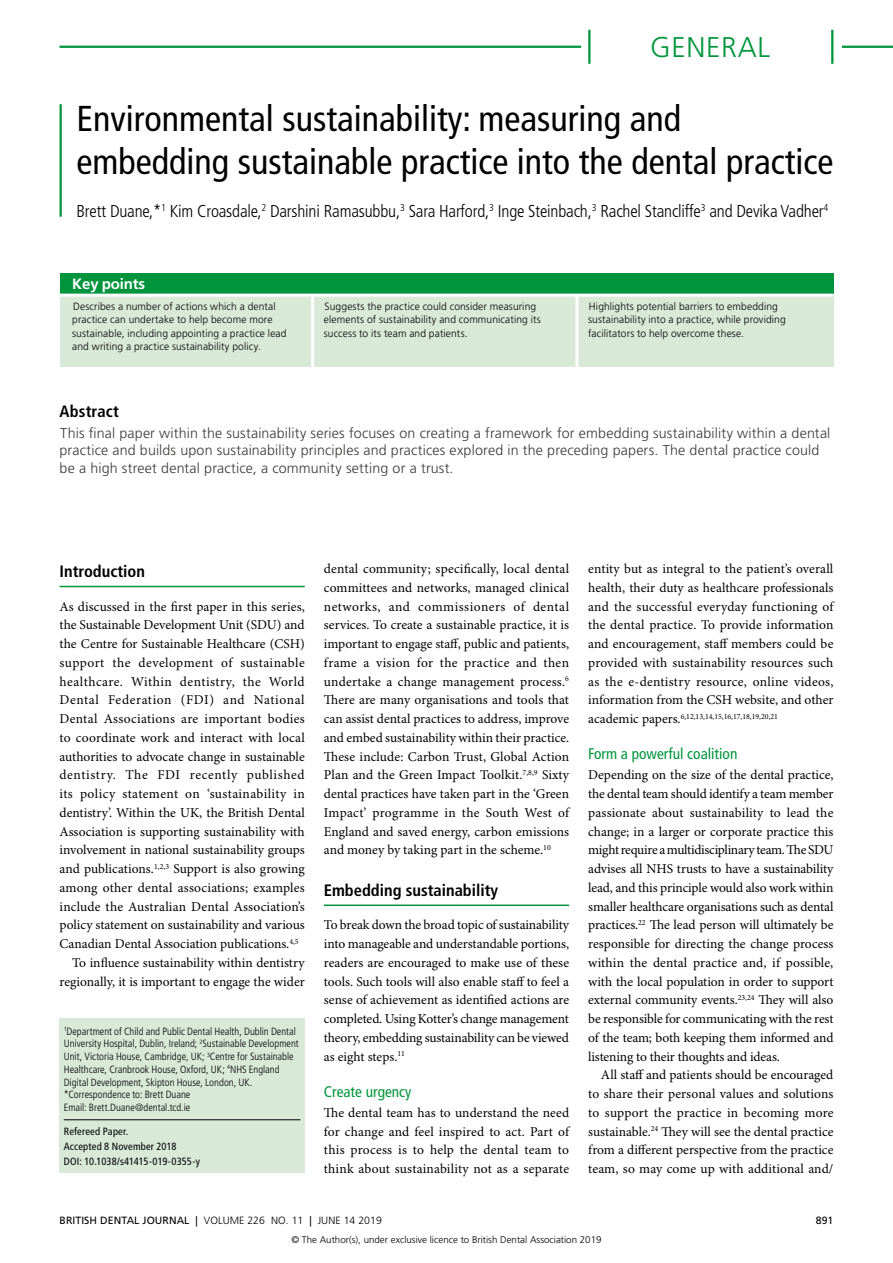
<style>
.page{position:relative;width:893px;height:1263px;background:#fff}
.page>*{position:absolute;margin:0;border:0;box-sizing:border-box;transform-origin:0 0}
.Title_3_57_News__MSS{font:condensed 36px/43.2px "Frutiger LT Std";color:#000}
.t1{font:300 28.5px "Frutiger LT Std";letter-spacing:.025em;color:#00953c}
.Author_MSS{font:300 condensed 17.25px "Frutiger LT Std";letter-spacing:-.01em;color:#000}
.SectionHeading_1_MSS{font:700 condensed 16.5px "Frutiger LT Std";color:#000}
.Abstract_Heading_MSS{font:700 condensed 16.5px "Frutiger LT Std";letter-spacing:.01em;color:#000}
.SectionHeading_2_MSS{font:condensed 15.3px "Frutiger LT Std";color:#00953c}
.SectionHeading_1_Key{font:700 15px "Frutiger LT Std";letter-spacing:-.01em;color:#fff}
.t2{font:300 14.25px/17.2px "Frutiger LT Std";letter-spacing:.01em;color:#3a3a39}
.Para_9pt_justified_1{font:13.5px/18.8px "Minion Pro";letter-spacing:-.005em;color:#000;text-align:justify}
.Para_9pt_justified{font:13.5px/18.8px "Minion Pro";color:#000;text-align:justify}
.t3{font:300 10.5px/13.5px "Frutiger LT Std";letter-spacing:.01em;color:#000}
.NoXML_Biography_MSS{font:300 condensed 10.5px/12.8px "Frutiger LT Std";color:#000}
.NoXML_Article_Note{font:condensed 10.5px "Frutiger LT Std";letter-spacing:.015em;color:#000}
.t4{font:10.5px "Frutiger LT Std";letter-spacing:.005em;color:#000}
.t5{font:300 9.75px "Frutiger LT Std";color:#000}
.Para_9pt_justified_1-2{font:7.8px "Minion Pro";color:#000}
.s1{font-size:13.5px}
.s2{font-weight:300}
</style>
<div class="page">
<div style="left:60px;top:273px;width:773px;height:94px;background:#d8e9d7"></div>
<hr style="left:60px;top:104px;width:2px;height:113px;background:#00953c">
<hr style="left:60px;top:586px;width:245px;height:1px;background:#00953c">
<hr style="left:324px;top:904px;width:245px;height:2px;background:#00953c">
<div style="left:60px;top:273px;width:773px;height:20px;background:#00953c"></div>
<hr style="left:60px;top:294px;width:773px;height:3px;background:#fff">
<div style="left:60px;top:1018px;width:245px;height:155px;background:#d8e9d7"></div>
<hr style="left:64px;top:1119px;width:236px;height:1px;background:#000">
<hr style="left:311px;top:295px;width:3px;height:83px;background:#fff">
<hr style="left:575px;top:295px;width:3px;height:83px;background:#fff">
<hr style="left:60px;top:46px;width:521px;height:2px;background:#00953c">
<hr style="left:842px;top:46px;width:51px;height:2px;background:#00953c">
<hr style="left:588px;top:30px;width:2px;height:34px;background:#00953c">
<hr style="left:831px;top:30px;width:2px;height:34px;background:#00953c">
<h2 class="t1" style="left:650px;top:31px;width:121px">GENERAL</h2>
<p class="Title_3_57_News__MSS" style="left:77px;top:97px;width:758px">Environmental sustainability: measuring and embedding sustainable practice into the dental practice</p>
<p class="Author_MSS" style="left:77px;top:201px;width:753px">Brett Duane,*<sup>1</sup> Kim Croasdale,<sup>2</sup> Darshini Ramasubbu,<sup>3</sup> Sara Harford,<sup>3</sup> Inge Steinbach,<sup>3</sup> Rachel Stancliffe<sup>3</sup> and Devika Vadher<sup>4</sup></p>
<p class="SectionHeading_1_Key" style="left:72px;top:275px;width:74px">Key points</p>
<p class="t3" style="left:72px;top:300px;width:216px">Describes a number of actions which a dental practice can undertake to help become more sustainable, including appointing a practice lead and writing a practice sustainability policy.</p>
<p class="t3" style="left:324px;top:300px;width:218px">Suggests the practice could consider measuring elements of sustainability and communicating its success to its team and patients.</p>
<p class="t3" style="left:588px;top:300px;width:199px">Highlights potential barriers to embedding sustainability into a practice, while providing facilitators to help overcome these.</p>
<p class="Abstract_Heading_MSS" style="left:60px;top:401px;width:61px">Abstract</p>
<p class="t2" style="left:60px;top:425px;width:772px">This final paper within the sustainability series focuses on creating a framework for embedding sustainability within a dental practice and builds upon sustainability principles and practices explored in the preceding papers. The dental practice could be a high street dental practice, a community setting or a trust.</p>
<p class="SectionHeading_1_MSS" style="left:60px;top:562px;width:87px">Introduction</p>
<p class="Para_9pt_justified_1" style="left:60px;top:597px;width:247px">As discussed in the first paper in this series, the Sustainable Development Unit (SDU) and the Centre for Sustainable Healthcare (CSH) support the development of sustainable healthcare. Within dentistry, the World Dental Federation (FDI) and National Dental Associations are important bodies to coordinate work and interact with local authorities to advocate change in sustainable dentistry. The FDI recently published its policy statement on ‘sustainability in dentistry’. Within the UK, the British Dental Association is supporting sustainability with involvement in national sustainability groups and publications.<sup>1,2,3</sup> Support is also growing among other dental associations; examples include the Australian Dental Association’s policy statement on sustainability and various Canadian Dental Association publications.<sup>4,5</sup></p>
<p class="Para_9pt_justified" style="left:60px;top:954px;width:247px;text-align:right">To influence sustainability within dentistry regionally, it is important to engage the wider</p>
<p class="NoXML_Biography_MSS" style="left:64px;top:1025px;width:237px"><sup>1</sup>Department of Child and Public Dental Health, Dublin Dental University Hospital, Dublin, Ireland; <sup>2</sup>Sustainable Development Unit, Victoria House, Cambridge, UK; <sup>3</sup>Centre for Sustainable Healthcare, Cranbrook House, Oxford, UK; <sup>4</sup>NHS England Digital Development, Skipton House, London, UK. *Correspondence to: Brett Duane<br>Email: Brett.Duane@dental.tcd.ie</p>
<p class="NoXML_Article_Note" style="left:64px;top:1125px;width:66px">Refereed Paper.</p>
<p class="NoXML_Article_Note" style="left:64px;top:1140px;width:114px">Accepted 8 November 2018</p>
<p class="NoXML_Article_Note" style="left:64px;top:1155px;width:138px">DOI: 10.1038/s41415-019-0355-y</p>
<p class="Para_9pt_justified" style="left:324px;top:560px;width:247px">dental community; specifically, local dental committees and networks, managed clinical networks, and commissioners of dental services. To create a sustainable practice, it is important to engage staff, public and patients, frame a vision for the practice and then undertake a change management process.<sup>6<br></sup>There are many organisations and tools that can assist dental practices to address, improve and embed sustainability within their practice.<br>These include: Carbon Trust, Global Action Plan and the Green Impact Toolkit.<sup>7,8,9</sup> Sixty dental practices have taken part in the ‘Green Impact’ programme in the South West of England and saved energy, carbon emissions and money by taking part in the scheme.<sup>10</sup></p>
<p class="SectionHeading_1_MSS" style="left:324px;top:881px;width:176px">Embedding sustainability</p>
<p class="Para_9pt_justified_1" style="left:324px;top:916px;width:247px">To break down the broad topic of sustainability into manageable and understandable portions, readers are encouraged to make use of these tools. Such tools will also enable staff to feel a sense of achievement as identified actions are completed. Using Kotter’s change management theory, embedding sustainability can be viewed as eight steps.<sup>11</sup></p>
<p class="SectionHeading_2_MSS" style="left:324px;top:1082px;width:89px">Create urgency</p>
<p class="Para_9pt_justified_1" style="left:324px;top:1104px;width:247px">The dental team has to understand the need for change and feel inspired to act. Part of this process is to help the dental team to think about sustainability not as a separate</p>
<p class="Para_9pt_justified_1" style="left:588px;top:560px;width:247px">entity but as integral to the patient’s overall health, their duty as healthcare professionals and the successful everyday functioning of the dental practice. To provide information and encouragement, staff members could be provided with sustainability resources such as the e-dentistry resource, online videos, information from the CSH website, and other</p>
<p class="Para_9pt_justified_1-2" style="left:588px;top:711px;width:191px"><span class="s1">academic papers.</span>6,12,13,14,15,16,17,18,19,20,21</p>
<p class="SectionHeading_2_MSS" style="left:588px;top:745px;width:151px">Form a powerful coalition</p>
<p class="Para_9pt_justified_1" style="left:588px;top:766px;width:247px">Depending on the size of the dental practice, the dental team should identify a team member passionate about sustainability to lead the change; in a larger or corporate practice this might require a multidisciplinary team. The SDU advises all NHS trusts to have a sustainability lead, and this principle would also work within smaller healthcare organisations such as dental practices.<sup>22</sup> The lead person will ultimately be responsible for directing the change process within the dental practice and, if possible, with the local population in order to support external community events.<sup>23,24</sup> They will also be responsible for communicating with the rest of the team; both keeping them informed and listening to their thoughts and ideas.</p>
<p class="Para_9pt_justified" style="left:588px;top:1066px;width:247px;text-indent:13px">All staff and patients should be encouraged to share their personal values and solutions to support the practice in becoming more sustainable.<sup>24</sup> They will see the dental practice from a different perspective from the practice team, so may come up with additional and/</p>
<p class="t4" style="left:60px;top:1214px;width:269px">BRITISH DENTAL JOURNAL | <span class="s2">VOLUME 226 NO. 11</span> | <span class="s2">June</span></p>
<p class="t3" style="left:344px;top:1214px;width:40px">14 2019</p>
<p class="t4" style="left:816px;top:1214px;width:19px">891</p>
<p class="t5" style="left:291px;top:1234px;width:312px">© The Author(s), under exclusive licence to British Dental Association 2019</p>
</div>
